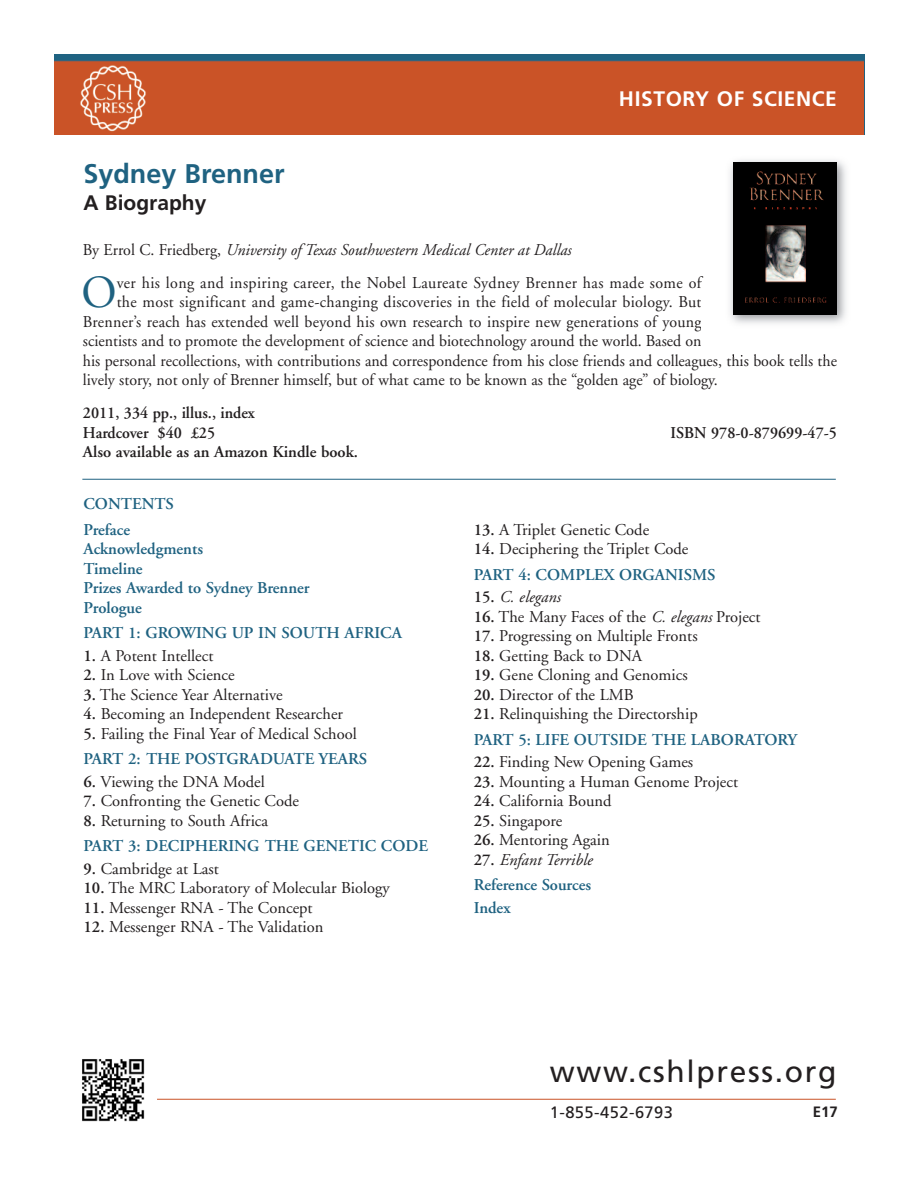
<style>
.page{position:relative;width:918px;height:1188px;background:#fff}
.page>*{position:absolute;margin:0;border:0;box-sizing:border-box;transform-origin:0 0}
.t1{font:45.9px "Adobe Garamond";color:#1f6281;scale:.96 1}
.t2{font:30px "Frutiger";letter-spacing:.055em;color:#231f20}
.t3{font:700 27px "Frutiger";color:#1f6281}
.t4{font:700 21px "Frutiger";letter-spacing:.03em;color:#fff}
.t5{font:700 21px "Frutiger";color:#231f20}
.t6{font:16.5px/25.5px "Adobe Garamond";color:#231f20}
.t7{font:16.5px "Adobe Garamond";color:#231f20;scale:.96 1}
.t8{font:600 16.5px/25.5px "Adobe Garamond";color:#1f6281}
.t9{font:16.5px "Adobe Garamond";letter-spacing:.02em;color:#231f20;scale:.96 1}
.t10{font:16.5px "Adobe Garamond";letter-spacing:.025em;color:#231f20;scale:.96 1}
.t11{font:italic 16.5px "Adobe Garamond";color:#231f20;scale:.96 1}
.t12{font:600 16.5px/19.5px "Adobe Garamond";color:#231f20;scale:.96 1}
.t13{font:600 16.5px "Adobe Garamond";color:#231f20}
.t14{font:16.5px "Frutiger";letter-spacing:.03em;color:#231f20}
.t15{font:italic 16.5px "Adobe Garamond";color:#231f20}
.t16{font:700 15px "Frutiger";color:#231f20}
.s1{font-style:normal}
.s2{font-weight:600}
.s3{font-weight:600;color:#1f6281}
.s4{color:#231f20}
.s5{font-weight:400;color:#231f20}
.s6{font-weight:600;font-style:normal}
.s7{font-style:italic}
.s8{font-weight:400;font-style:italic;color:#231f20}
</style>
<div class="page">
<img style="left:54px;top:54px;width:810px;height:81px">
<img style="left:82px;top:1059px;width:63px;height:63px">
<hr style="left:157px;top:1099px;width:679px;height:1px;background:#ca5327">
<hr style="left:82px;top:479px;width:754px;height:1px;background:#1f6281">
<img style="left:701px;top:160px;width:145px;height:197px">
<img style="left:733px;top:163px;width:104px;height:151px">
<p class="t4" style="left:619px;top:90px;width:220px">HISTORY OF SCIENCE</p>
<h3 class="t3" style="left:83px;top:163px;width:203px">Sydney Brenner</h3>
<p class="t5" style="left:83px;top:195px;width:125px">A Biography</p>
<p class="t11" style="left:83px;top:243px;width:510px"><span class="s1">By Errol C. Friedberg,</span> University of Texas Southwestern Medical Center at Dallas</p>
<h1 class="t1" style="left:82px;top:275px;width:38px">O</h1>
<p class="t10" style="left:117px;top:276px;width:611px">ver his long and inspiring career, the Nobel Laureate Sydney Brenner has made some of</p>
<p class="t9" style="left:117px;top:296px;width:611px">the most significant and game-changing discoveries in the field of molecular biology. But</p>
<p class="t7" style="left:83px;top:315px;width:646px">Brenner’s reach has extended well beyond his own research to inspire new generations of young</p>
<p class="t7" style="left:83px;top:335px;width:646px">scientists and to promote the development of science and biotechnology around the world. Based on</p>
<p class="t7" style="left:83px;top:354px;width:787px">his personal recollections, with contributions and correspondence from his close friends and colleagues, this book tells the</p>
<p class="t7" style="left:83px;top:374px;width:663px">lively story, not only of Brenner himself, but of what came to be known as the “golden age” of biology.</p>
<p class="t12" style="left:83px;top:405px;width:181px">2011, 334 pp., illus., index<br>Hardcover $40 £25</p>
<p class="t12" style="left:671px;top:424px;width:175px">ISBN 978-0-879699-47-5</p>
<p class="t13" style="left:83px;top:446px;width:277px">Also available as an Amazon Kindle book.</p>
<p class="t8" style="left:84px;top:493px;width:92px">CONTENTS<br>Preface</p>
<p class="t8" style="left:84px;top:541px;width:228px;line-height:19.5px">Acknowledgments<br>Timeline<br>Prizes Awarded to Sydney Brenner<br>Prologue</p>
<p class="t8" style="left:84px;top:622px;width:320px">PART 1: GROWING UP IN SOUTH AFRICA</p>
<p class="t6" style="left:84px;top:644px;width:131px"><span class="s2">1.</span> A Potent Intellect</p>
<p class="t6" style="left:84px;top:664px;width:153px"><span class="s2">2.</span> In Love with Science</p>
<p class="t6" style="left:84px;top:683px;width:201px"><span class="s2">3.</span> The Science Year Alternative</p>
<p class="t6" style="left:84px;top:703px;width:261px"><span class="s2">4.</span> Becoming an Independent Researcher</p>
<p class="t6" style="left:84px;top:722px;width:285px"><span class="s2">5.</span> Failing the Final Year of Medical School<br><span class="s3">PART 2: THE POSTGRADUATE YEARS</span></p>
<p class="t6" style="left:84px;top:770px;width:183px"><span class="s2">6.</span> Viewing the DNA Model</p>
<p class="t6" style="left:84px;top:790px;width:217px"><span class="s2">7.</span> Confronting the Genetic Code</p>
<p class="t8" style="left:84px;top:809px;width:346px"><span class="s4">8.</span> <span class="s5">Returning to South Africa<br></span>PART 3: DECIPHERING THE GENETIC CODE</p>
<p class="t6" style="left:84px;top:857px;width:137px"><span class="s2">9.</span> Cambridge at Last</p>
<p class="t6" style="left:84px;top:877px;width:308px"><span class="s2">10.</span> The MRC Laboratory of Molecular Biology</p>
<p class="t6" style="left:84px;top:896px;width:231px"><span class="s2">11.</span> Messenger RNA - The Concept</p>
<p class="t6" style="left:84px;top:916px;width:241px"><span class="s2">12.</span> Messenger RNA - The Validation</p>
<p class="t6" style="left:474px;top:518px;width:177px"><span class="s2">13.</span> A Triplet Genetic Code</p>
<p class="t6" style="left:474px;top:538px;width:243px"><span class="s2">14.</span> Deciphering the Triplet Code<br><span class="s3">PART 4: COMPLEX ORGANISMS</span></p>
<p class="t15" style="left:474px;top:590px;width:88px"><span class="s6">15.</span> C. elegans</p>
<p class="t6" style="left:474px;top:605px;width:288px"><span class="s2">16.</span> The Many Faces of the <span class="s7">C. elegans</span> Project</p>
<p class="t6" style="left:474px;top:625px;width:225px"><span class="s2">17.</span> Progressing on Multiple Fronts</p>
<p class="t6" style="left:474px;top:644px;width:170px"><span class="s2">18.</span> Getting Back to DNA</p>
<p class="t6" style="left:474px;top:664px;width:215px"><span class="s2">19.</span> Gene Cloning and Genomics</p>
<p class="t6" style="left:474px;top:683px;width:162px"><span class="s2">20.</span> Director of the LMB</p>
<p class="t8" style="left:474px;top:703px;width:325px"><span class="s4">21.</span> <span class="s5">Relinquishing the Directorship<br></span>PART 5: LIFE OUTSIDE THE LABORATORY</p>
<p class="t6" style="left:474px;top:751px;width:221px"><span class="s2">22.</span> Finding New Opening Games</p>
<p class="t6" style="left:474px;top:770px;width:266px"><span class="s2">23.</span> Mounting a Human Genome Project</p>
<p class="t6" style="left:474px;top:790px;width:139px"><span class="s2">24.</span> California Bound</p>
<p class="t6" style="left:474px;top:809px;width:90px"><span class="s2">25.</span> Singapore</p>
<p class="t6" style="left:474px;top:829px;width:137px"><span class="s2">26.</span> Mentoring Again</p>
<p class="t8" style="left:474px;top:848px;width:120px"><span class="s4">27.</span> <span class="s8">Enfant Terrible<br></span>Reference Sources</p>
<p class="t8" style="left:474px;top:896px;width:38px">Index</p>
<h2 class="t2" style="left:550px;top:1060px;width:288px">www.cshlpress.org</h2>
<p class="t14" style="left:550px;top:1106px;width:125px">1-855-452-6793</p>
<p class="t16" style="left:813px;top:1105px;width:27px">E17</p>
</div>
